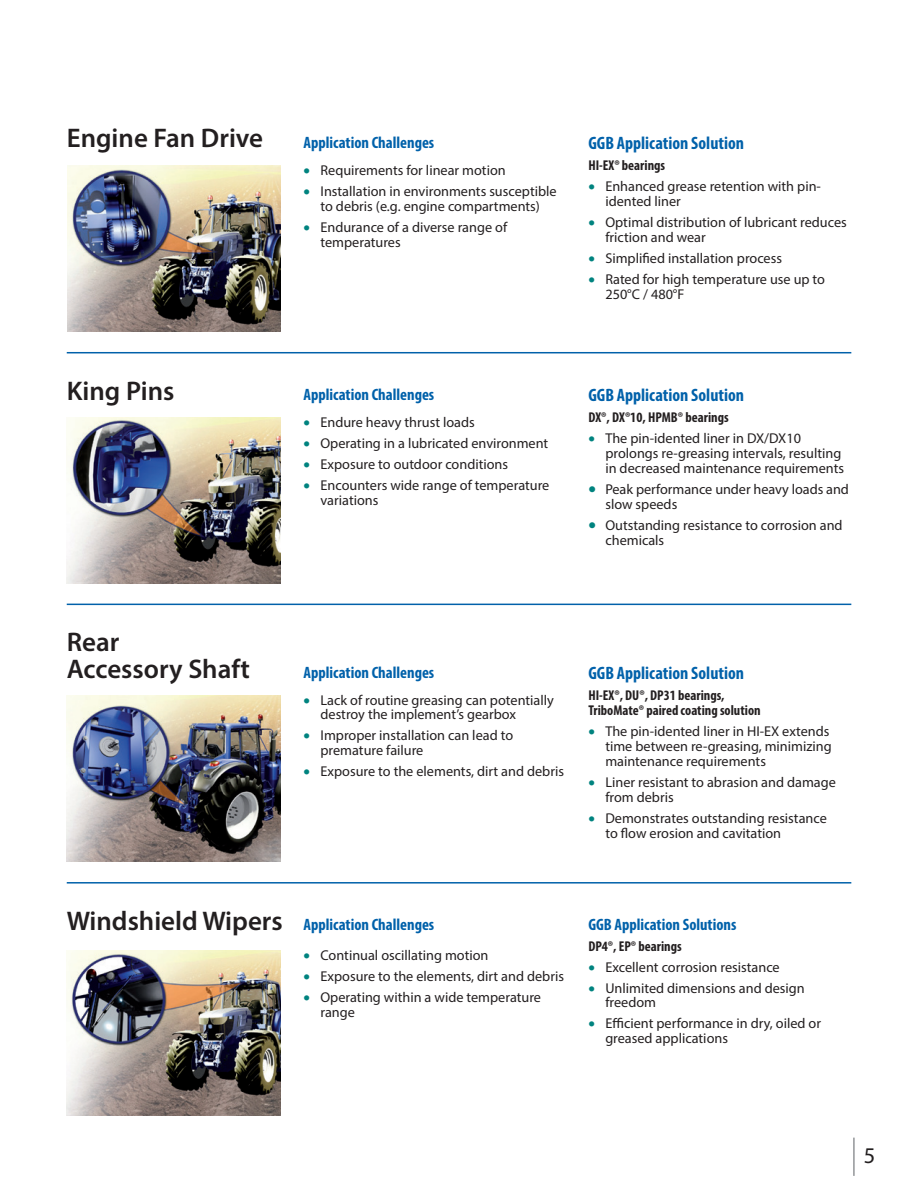
<style>
.page{position:relative;width:918px;height:1188px;background:#fff}
.page>*{position:absolute;margin:0;border:0;box-sizing:border-box;transform-origin:0 0}
.t1{font:600 27px "Myriad Pro";color:#231f20}
.Copy_Myriad_10_12{font:22.5px "Myriad Pro";color:#231f20}
.t2{font:700 condensed 18px "Myriad Pro";color:#0161aa}
.t3{font:700 condensed 16.5px "Myriad Pro";color:#0161aa}
.t4{font:14.25px/15px "Myriad Pro";color:#231f20}
.t5{font:700 condensed 14.25px/15px "Myriad Pro";color:#231f20}
.s1{color:#00837f}
</style>
<div class="page">
<hr style="left:853px;top:1138px;width:2px;height:38px;background:#939598">
<img style="left:67px;top:166px;width:214px;height:165px">
<img style="left:67px;top:417px;width:213px;height:166px">
<img style="left:67px;top:696px;width:213px;height:166px">
<img style="left:67px;top:950px;width:213px;height:166px">
<hr style="left:67px;top:352px;width:784px;height:1px;background:#0161aa">
<hr style="left:67px;top:604px;width:784px;height:1px;background:#0161aa">
<hr style="left:67px;top:882px;width:784px;height:2px;background:#0161aa">
<p class="t1" style="left:67px;top:121px;width:198px">Engine Fan Drive</p>
<p class="t3" style="left:303px;top:132px;width:132px">Application Challenges</p>
<p class="t4" style="left:303px;top:162px;width:204px"><span class="s1">•</span> Requirements for linear motion</p>
<p class="t4" style="left:303px;top:183px;width:255px;text-align:center"><span class="s1">•</span> Installation in environments susceptible to debris (e.g. engine compartments)</p>
<p class="t4" style="left:321px;top:219px;width:188px;text-indent:-17px"><span class="s1">•</span> Endurance of a diverse range of temperatures</p>
<p class="t1" style="left:67px;top:373px;width:109px">King Pins</p>
<p class="t3" style="left:303px;top:384px;width:132px">Application Challenges</p>
<p class="t4" style="left:303px;top:414px;width:173px"><span class="s1">•</span> Endure heavy thrust loads</p>
<p class="t4" style="left:303px;top:435px;width:246px"><span class="s1">•</span> Operating in a lubricated environment</p>
<p class="t4" style="left:303px;top:456px;width:206px"><span class="s1">•</span> Exposure to outdoor conditions</p>
<p class="t4" style="left:321px;top:477px;width:230px;text-indent:-17px"><span class="s1">•</span> Encounters wide range of temperature variations</p>
<p class="t2" style="left:588px;top:132px;width:157px">GGB Application Solution</p>
<p class="t5" style="left:588px;top:157px;width:78px">HI-EX® bearings</p>
<p class="t4" style="left:605px;top:178px;width:217px;text-indent:-17px"><span class="s1">•</span> Enhanced grease retention with pin&shy;idented liner</p>
<p class="t4" style="left:605px;top:214px;width:243px;text-indent:-17px"><span class="s1">•</span> Optimal distribution of lubricant reduces friction and wear</p>
<p class="t4" style="left:588px;top:250px;width:195px"><span class="s1">•</span> Simplified installation process</p>
<p class="t4" style="left:605px;top:271px;width:221px;text-indent:-17px"><span class="s1">•</span> Rated for high temperature use up to<br>250°C / 480°F</p>
<p class="t2" style="left:588px;top:384px;width:157px">GGB Application Solution</p>
<p class="t5" style="left:588px;top:409px;width:142px">DX®, DX®10, HPMB® bearings</p>
<p class="t4" style="left:605px;top:430px;width:240px;text-indent:-17px"><span class="s1">•</span> The pin-idented liner in DX/DX10 prolongs re-greasing intervals, resulting in decreased maintenance requirements</p>
<p class="t4" style="left:605px;top:481px;width:245px;text-indent:-17px"><span class="s1">•</span> Peak performance under heavy loads and slow speeds</p>
<p class="t4" style="left:605px;top:517px;width:239px;text-indent:-17px"><span class="s1">•</span> Outstanding resistance to corrosion and chemicals</p>
<p class="t1" style="left:67px;top:625px;width:54px">Rear</p>
<p class="t1" style="left:67px;top:652px;width:185px">Accessory Shaft</p>
<p class="t3" style="left:303px;top:663px;width:132px">Application Challenges</p>
<p class="t4" style="left:321px;top:694px;width:235px;line-height:13.5px;text-indent:-17px"><span class="s1">•</span> Lack of routine greasing can potentially destroy the implement’s gearbox</p>
<p class="t4" style="left:321px;top:727px;width:194px;text-indent:-17px"><span class="s1">•</span> Improper installation can lead to premature failure</p>
<p class="t4" style="left:303px;top:763px;width:262px"><span class="s1">•</span> Exposure to the elements, dirt and debris</p>
<p class="t2" style="left:588px;top:662px;width:157px">GGB Application Solution</p>
<p class="t5" style="left:588px;top:688px;width:174px">HI-EX®, DU®, DP31 bearings,<br>TriboMate® paired coating solution</p>
<p class="t4" style="left:605px;top:724px;width:228px;text-indent:-17px"><span class="s1">•</span> The pin-idented liner in HI-EX extends time between re-greasing, minimizing maintenance requirements</p>
<p class="t4" style="left:605px;top:775px;width:232px;text-indent:-17px"><span class="s1">•</span> Liner resistant to abrasion and damage from debris</p>
<p class="t4" style="left:605px;top:811px;width:223px;text-indent:-17px"><span class="s1">•</span> Demonstrates outstanding resistance to flow erosion and cavitation</p>
<p class="t1" style="left:67px;top:904px;width:218px">Windshield Wipers</p>
<p class="t3" style="left:303px;top:914px;width:132px">Application Challenges</p>
<p class="t4" style="left:303px;top:948px;width:187px"><span class="s1">•</span> Continual oscillating motion</p>
<p class="t4" style="left:303px;top:969px;width:262px"><span class="s1">•</span> Exposure to the elements, dirt and debris</p>
<p class="t4" style="left:321px;top:990px;width:222px;text-indent:-17px"><span class="s1">•</span> Operating within a wide temperature range</p>
<p class="t3" style="left:588px;top:914px;width:150px">GGB Application Solutions</p>
<p class="t5" style="left:588px;top:939px;width:95px">DP4®, EP® bearings</p>
<p class="t4" style="left:588px;top:960px;width:193px"><span class="s1">•</span> Excellent corrosion resistance</p>
<p class="t4" style="left:605px;top:981px;width:201px;line-height:13.5px;text-indent:-17px"><span class="s1">•</span> Unlimited dimensions and design freedom</p>
<p class="t4" style="left:605px;top:1015px;width:217px;text-indent:-17px"><span class="s1">•</span> Efficient performance in dry, oiled or greased applications</p>
<p class="Copy_Myriad_10_12" style="left:864px;top:1142px;width:13px">5</p>
</div>
